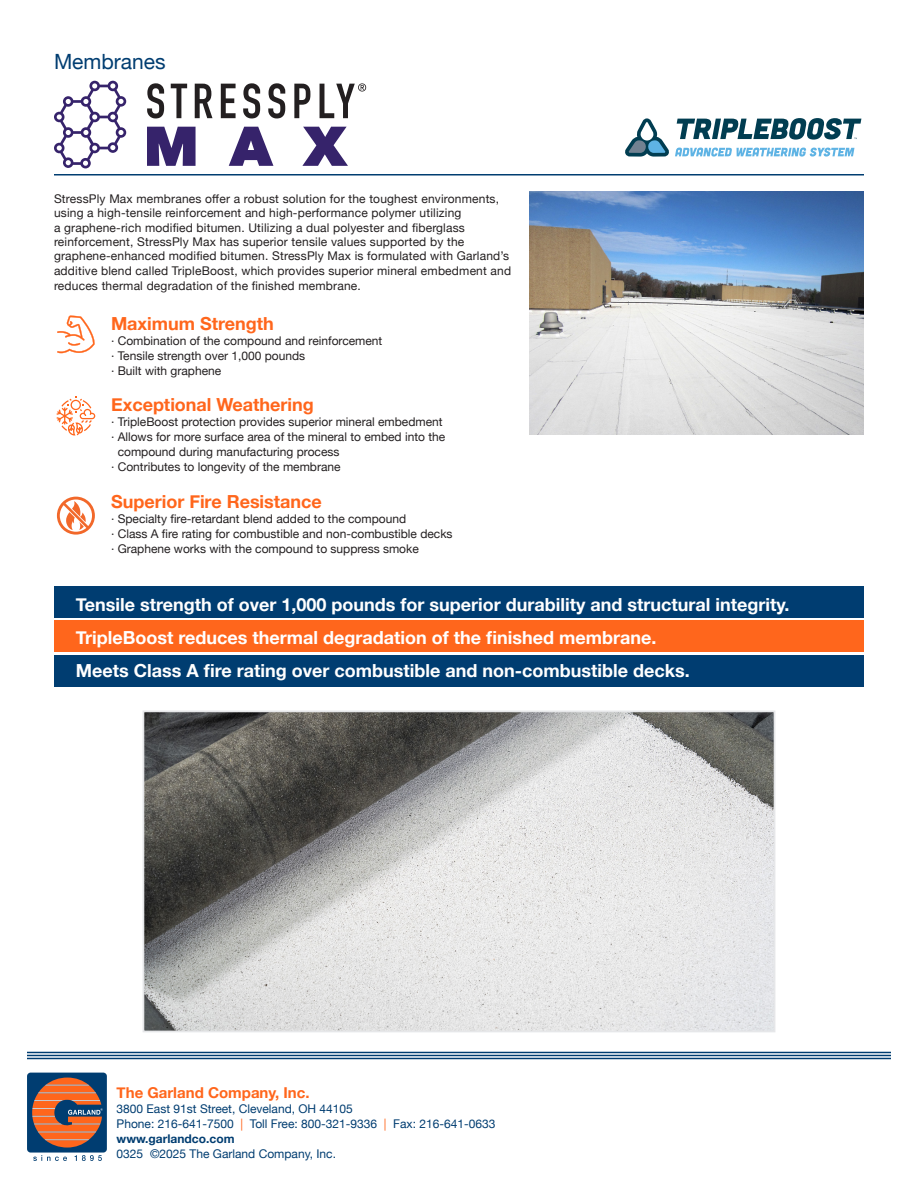
<style>
.page{position:relative;width:918px;height:1188px;background:#fff}
.page>*{position:absolute;margin:0;border:0;box-sizing:border-box;transform-origin:0 0}
.t1{font:21px "Helvetica Neue";color:#003d71}
.t2{font:700 18px "Helvetica Neue";color:#fff}
.t3{font:700 18px "Helvetica Neue";color:#ff661c}
.t4{font:700 15px "Helvetica Neue";color:#ff661c}
.t5{font:12px/14.5px "Helvetica Neue";letter-spacing:.015em;color:#231f20}
.t6{font:12px/15px "Helvetica Neue";color:#003d71}
.s1{color:#ff661c}
.s2{font-weight:700}
</style>
<div class="page">
<svg style="left:27px;top:1073px;width:80px;height:88px;background:#856763"></svg>
<hr style="left:27px;top:1058px;width:864px;height:1px;background:#003d71">
<hr style="left:27px;top:1055px;width:864px;height:1px;background:#003d71">
<hr style="left:27px;top:1052px;width:864px;height:1px;background:#003d71">
<hr style="left:54px;top:174px;width:810px;height:2px;background:#003d71">
<div style="left:54px;top:655px;width:810px;height:31px;background:#003d71"></div>
<div style="left:54px;top:621px;width:810px;height:31px;background:#ff661c"></div>
<div style="left:54px;top:587px;width:810px;height:31px;background:#003d71"></div>
<svg style="left:57px;top:396px;width:38px;height:40px"></svg>
<img style="left:146px;top:714px;width:626px;height:315px">
<div style="left:143px;top:711px;width:632px;height:321px;border:2px solid #e6e7e9"></div>
<svg style="left:57px;top:315px;width:38px;height:38px"></svg>
<svg style="left:57px;top:497px;width:38px;height:38px"></svg>
<svg style="left:677px;top:118px;width:184px;height:22px"></svg>
<svg style="left:675px;top:148px;width:179px;height:9px"></svg>
<svg style="left:625px;top:118px;width:44px;height:39px"></svg>
<img style="left:529px;top:191px;width:335px;height:243px">
<svg style="left:147px;top:83px;width:17px;height:35px"></svg>
<svg style="left:171px;top:84px;width:16px;height:34px"></svg>
<svg style="left:195px;top:84px;width:17px;height:34px"></svg>
<svg style="left:221px;top:84px;width:15px;height:34px"></svg>
<svg style="left:243px;top:83px;width:17px;height:35px"></svg>
<svg style="left:268px;top:83px;width:17px;height:35px"></svg>
<svg style="left:294px;top:84px;width:16px;height:34px"></svg>
<svg style="left:320px;top:83px;width:46px;height:35px"></svg>
<svg style="left:147px;top:127px;width:49px;height:39px;background:#584884"></svg>
<svg style="left:229px;top:127px;width:44px;height:39px"></svg>
<svg style="left:302px;top:127px;width:46px;height:39px"></svg>
<svg style="left:54px;top:81px;width:72px;height:87px"></svg>
<p class="t1" style="left:54px;top:47px;width:113px">Membranes</p>
<p class="t5" style="left:54px;top:192px;width:459px">StressPly Max membranes offer a robust solution for the toughest environments, using a high-tensile reinforcement and high-performance polymer utilizing<br>a graphene-rich modified bitumen. Utilizing a dual polyester and fiberglass reinforcement, StressPly Max has superior tensile values supported by the graphene-enhanced modified bitumen. StressPly Max is formulated with Garland’s additive blend called TripleBoost, which provides superior mineral embedment and reduces thermal degradation of the finished membrane.</p>
<p class="t3" style="left:111px;top:309px;width:164px">Maximum Strength</p>
<p class="t5" style="left:111px;top:333px;width:273px;line-height:15px">· Combination of the compound and reinforcement · Tensile strength over 1,000 pounds<br>· Built with graphene</p>
<p class="t3" style="left:111px;top:391px;width:204px">Exceptional Weathering</p>
<p class="t5" style="left:111px;top:415px;width:333px">· TripleBoost protection provides superior mineral embedment</p>
<p class="t5" style="left:111px;top:430px;width:336px">· Allows for more surface area of the mineral to embed into the</p>
<p class="t5" style="left:118px;top:445px;width:223px">compound during manufacturing process</p>
<p class="t5" style="left:111px;top:460px;width:231px">· Contributes to longevity of the membrane</p>
<p class="t3" style="left:111px;top:488px;width:212px">Superior Fire Resistance</p>
<p class="t5" style="left:111px;top:512px;width:343px;line-height:15px">· Specialty fire-retardant blend added to the compound<br>· Class A fire rating for combustible and non-combustible decks · Graphene works with the compound to suppress smoke</p>
<p class="t2" style="left:76px;top:590px;width:715px">Tensile strength of over 1,000 pounds for superior durability and structural integrity.</p>
<p class="t2" style="left:76px;top:623px;width:582px">TripleBoost reduces thermal degradation of the finished membrane.</p>
<p class="t2" style="left:76px;top:656px;width:615px">Meets Class A fire rating over combustible and non-combustible decks.</p>
<p class="t4" style="left:117px;top:1081px;width:195px">The Garland Company, Inc.</p>
<p class="t6" style="left:117px;top:1102px;width:380px">3800 East 91st Street, Cleveland, OH 44105<br>Phone: 216-641-7500 <span class="s1">|</span> Toll Free: 800-321-9336 <span class="s1">|</span> Fax: 216-641-0633 <span class="s2">www.garlandco.com</span></p>
<p class="t6" style="left:117px;top:1147px;width:221px">0325 ©2025 The Garland Company, Inc.</p>
</div>
